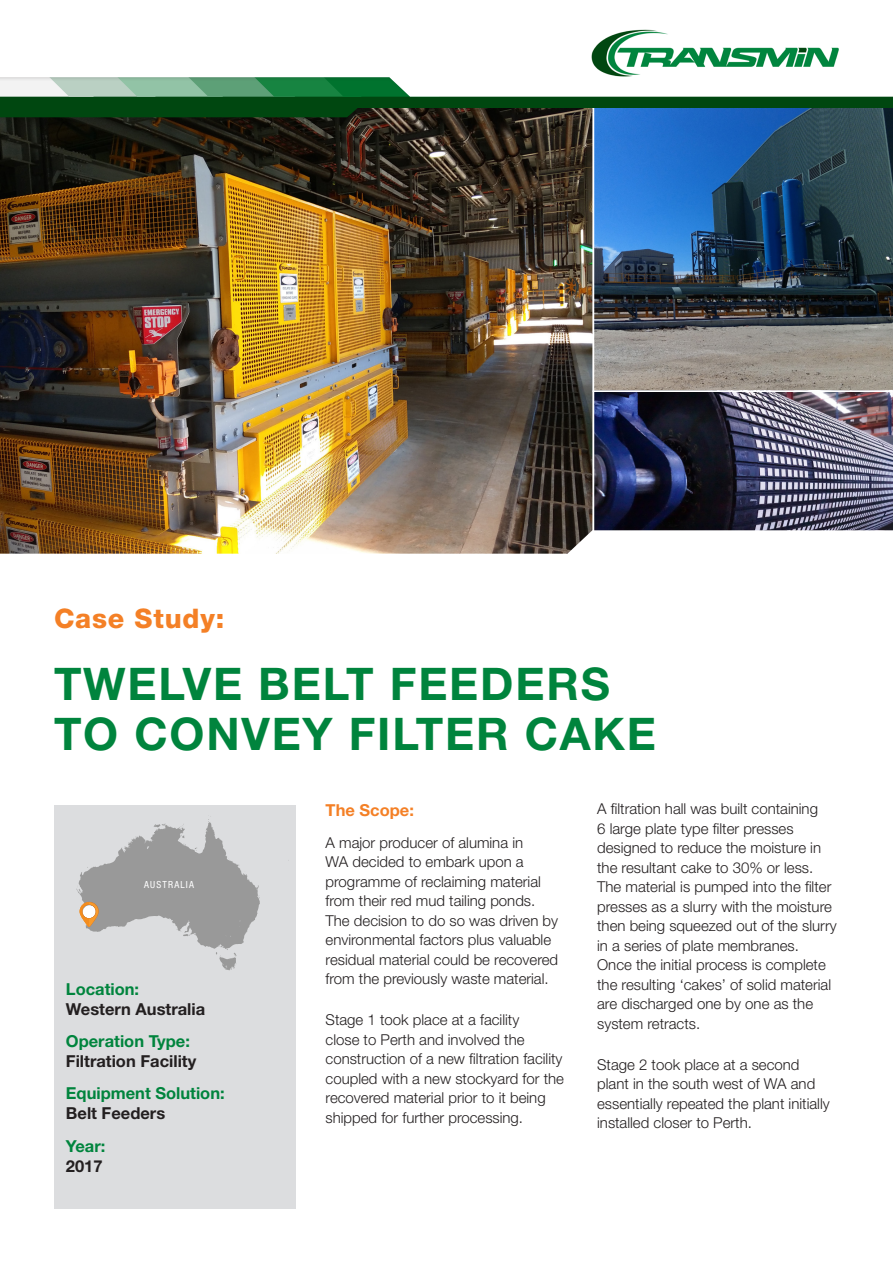
<style>
.page{position:relative;width:893px;height:1263px;background:#fff}
.page>*{position:absolute;margin:0;border:0;box-sizing:border-box;transform-origin:0 0}
.t1{font:700 45px/49.5px "Helvetica Neue LT Std";letter-spacing:.04em;color:#00843d}
.t2{font:800 27px "Helvetica Neue LT Std";letter-spacing:.03em;color:#f48026}
.t3{font:700 16.5px/19.8px "Helvetica Neue LT Std";color:#231f20}
.t4{font:700 16.5px/19.8px "Helvetica Neue LT Std";color:#00843d}
.t5{font:700 16.5px "Helvetica Neue LT Std";color:#f48026}
.t6{font:300 15px/19.5px "Helvetica Neue LT Std";color:#231f20}
.t7{font:condensed 9.75px "Helvetica Neue LT Std";letter-spacing:.12em;color:#fff}
.s1{color:#00843d}
.s2{color:#231f20}
</style>
<div class="page">
<img style="left:0;top:107px;width:593px;height:423px">
<img style="left:594px;top:107px;width:299px;height:283px">
<img style="left:594px;top:392px;width:299px;height:138px">
<div style="left:54px;top:805px;width:242px;height:404px;background:#dcdddf"></div>
<img style="left:0;top:530px;width:893px;height:24px">
<div style="left:0;top:0;width:893px;height:107px;background:#004710"></div>
<svg style="left:0;top:107px;width:440px;height:10px;background:#0a4214"></svg>
<svg style="left:0;top:0;width:893px;height:97px;background:#eef5f1"></svg>
<svg style="left:77px;top:816px;width:212px;height:154px"></svg>
<img style="left:587px;top:25px;width:257px;height:58px">
<p class="t2" style="left:54px;top:602px;width:172px">Case Study:</p>
<p class="t1" style="left:54px;top:659px;width:603px">TWELVE BELT FEEDERS<br>TO CONVEY FILTER CAKE</p>
<p class="t7" style="left:144px;top:878px;width:51px">AUSTRALIA</p>
<p class="t3" style="left:66px;top:978px;width:141px"><span class="s1">Location:<br></span>Western Australia</p>
<p class="t3" style="left:66px;top:1031px;width:132px"><span class="s1">Operation Type:<br></span>Filtration Facility</p>
<p class="t4" style="left:66px;top:1083px;width:160px">Equipment Solution:<br><span class="s2">Belt Feeders</span></p>
<p class="t4" style="left:66px;top:1136px;width:41px">Year:<br><span class="s2">2017</span></p>
<p class="t5" style="left:326px;top:799px;width:90px">The Scope:</p>
<p class="t6" style="left:326px;top:832px;width:234px">A major producer of alumina in<br>WA decided to embark upon a programme of reclaiming material from their red mud tailing ponds.<br>The decision to do so was driven by environmental factors plus valuable residual material could be recovered from the previously waste material.</p>
<p class="t6" style="left:326px;top:1010px;width:240px">Stage 1 took place at a facility<br>close to Perth and involved the construction of a new filtration facility coupled with a new stockyard for the recovered material prior to it being shipped for further processing.</p>
<p class="t6" style="left:597px;top:799px;width:241px">A filtration hall was built containing<br>6 large plate type filter presses designed to reduce the moisture in the resultant cake to 30% or less.<br>The material is pumped into the filter presses as a slurry with the moisture then being squeezed out of the slurry in a series of plate membranes.<br>Once the initial process is complete the resulting ‘cakes’ of solid material are discharged one by one as the system retracts.</p>
<p class="t6" style="left:597px;top:1054px;width:234px">Stage 2 took place at a second plant in the south west of WA and essentially repeated the plant initially installed closer to Perth.</p>
</div>
